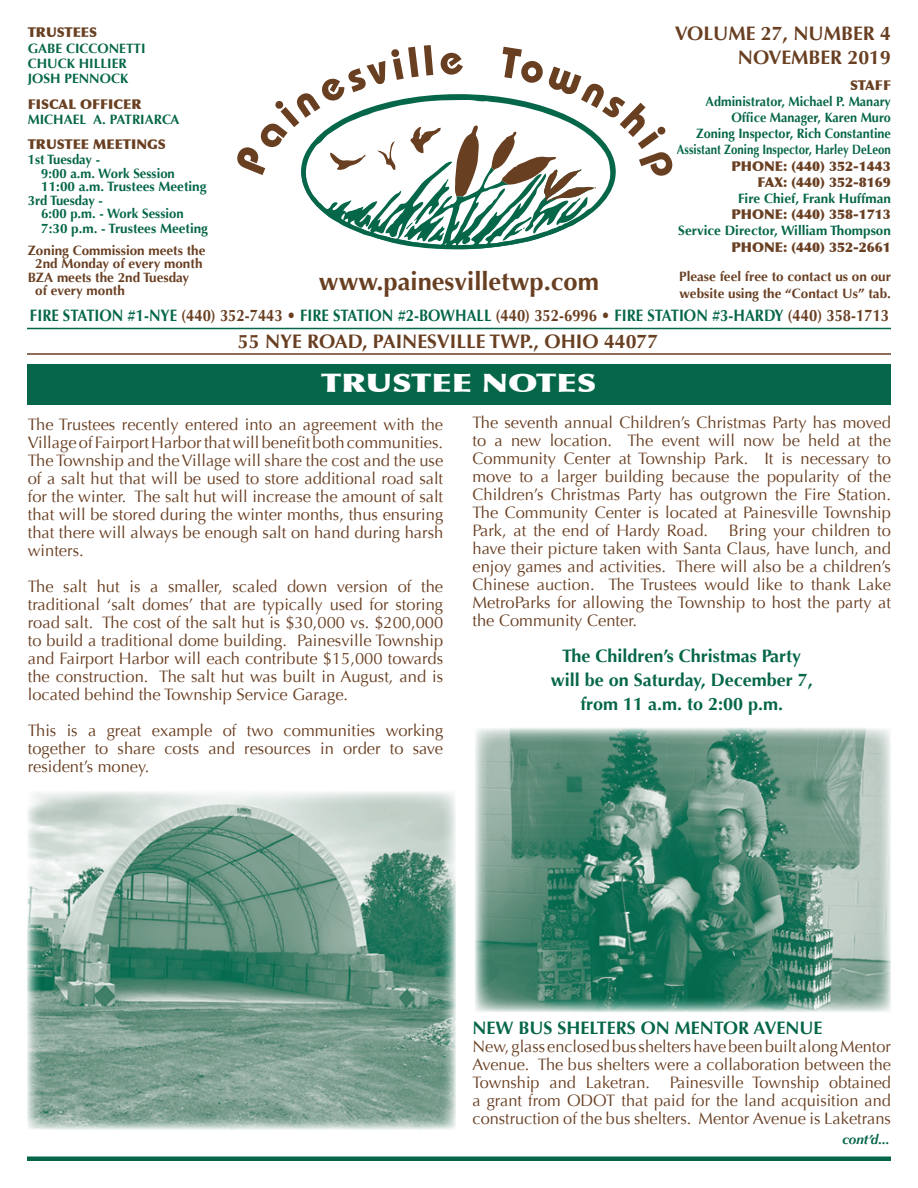
<style>
.page{position:relative;width:918px;height:1188px;background:#fff}
.page>*{position:absolute;margin:0;border:0;box-sizing:border-box;transform-origin:0 0}
.t1{font:700 25.5px "Optima";color:#693f22}
.t2{font:900 25.5px "Optima";color:#fff;scale:1.3 1}
.t3{font:700 19.5px/23.4px "Optima";color:#693f22;text-align:right}
.t4{font:700 18px/24px "Optima";color:#056649;text-align:center}
.t5{font:16.5px/18px "Optima";color:#693f22;text-align:justify}
.t6{font:700 16.5px "Optima";color:#056649;scale:.9 1}
.t7{font:700 13.5px/15px "Optima";color:#056649}
.t8{font:700 13.5px/16.2px "Optima";color:#693f22}
.t9{font:700 13.5px/16.2px "Optima";color:#056649;text-align:right;scale:.94 1}
.t10{font:900 13.5px/16.2px "Optima";color:#693f22;text-align:right}
.t11{font:italic 700 13.5px "Optima";color:#056649}
.s1{color:#693f22}
.s2{font-weight:400;color:#693f22}
</style>
<div class="page">
<div style="left:27px;top:364px;width:864px;height:41px;background:#056649"></div>
<hr style="left:27px;top:328px;width:864px;height:1px;background:#056649">
<hr style="left:27px;top:353px;width:864px;height:2px;background:#693f22">
<div style="left:27px;top:1156px;width:864px;height:5px;background:#056649"></div>
<svg style="left:390px;top:95px;width:140px;height:155px"></svg>
<svg style="left:237px;top:45px;width:242px;height:197px"></svg>
<svg style="left:491px;top:47px;width:182px;height:194px"></svg>
<img style="left:27px;top:792px;width:429px;height:338px">
<img style="left:475px;top:728px;width:416px;height:284px">
<p class="t3" style="left:675px;top:22px;width:218px">VOLUME 27, NUMBER 4<br>NOVEMBER 2019</p>
<p class="t10" style="left:28px;top:24px;width:71px">TRUSTEES</p>
<p class="t7" style="left:28px;top:41px;width:119px">GABE CICCONETTI<br>CHUCK HILLIER<br>JOSH PENNOCK</p>
<p class="t10" style="left:28px;top:96px;width:115px">FISCAL OFFICER</p>
<p class="t7" style="left:28px;top:112px;width:153px">MICHAEL A. PATRIARCA</p>
<p class="t10" style="left:28px;top:136px;width:140px">TRUSTEE MEETINGS</p>
<p class="t7" style="left:28px;top:152px;width:74px">1st Tuesday -</p>
<p class="t7" style="left:41px;top:166px;width:135px">9:00 a.m. Work Session</p>
<p class="t7" style="left:41px;top:179px;width:167px">11:00 a.m. Trustees Meeting</p>
<p class="t7" style="left:28px;top:193px;width:77px">3rd Tuesday -</p>
<p class="t7" style="left:41px;top:206px;width:144px">6:00 p.m. - Work Session</p>
<p class="t7" style="left:41px;top:221px;width:168px">7:30 p.m. - Trustees Meeting</p>
<p class="t8" style="left:28px;top:242px;width:179px">Zoning Commission meets the</p>
<p class="t8" style="left:35px;top:256px;width:169px">2nd Monday of every month</p>
<p class="t8" style="left:28px;top:269px;width:163px">BZA meets the 2nd Tuesday</p>
<p class="t8" style="left:35px;top:283px;width:91px">of every month</p>
<p class="t10" style="left:850px;top:77px;width:42px">STAFF</p>
<p class="t9" style="left:677px;top:93px;width:229px">Administrator, Michael P. Manary Office Manager, Karen Muro<br>Zoning Inspector, Rich Constantine Assistant Zoning Inspector, Harley DeLeon</p>
<p class="t10" style="left:731px;top:158px;width:161px">PHONE: (440) 352-1443<br>FAX: (440) 352-8169</p>
<p class="t7" style="left:738px;top:191px;width:154px">Fire Chief, Frank Huffman</p>
<p class="t10" style="left:731px;top:206px;width:161px">PHONE: (440) 358-1713</p>
<p class="t7" style="left:678px;top:224px;width:214px">Service Director, William Thompson</p>
<p class="t10" style="left:731px;top:239px;width:161px">PHONE: (440) 352-2661</p>
<p class="t8" style="left:679px;top:269px;width:213px">Please feel free to contact us on our website using the “Contact Us” tab.</p>
<h1 class="t1" style="left:319px;top:267px;width:282px">www.painesvilletwp.com</h1>
<p class="t3" style="left:238px;top:330px;width:422px">55 NYE ROAD, PAINESVILLE TWP., OHIO 44077</p>
<p class="t6" style="left:30px;top:305px;width:956px">FIRE STATION #1-NYE <span class="s1">(440) 352-7443</span> <span class="s2">•</span> FIRE STATION #2-BOWHALL <span class="s1">(440) 352-6996 •</span> FIRE STATION #3-HARDY <span class="s1">(440) 358-1713</span></p>
<h1 class="t2" style="left:321px;top:368px;width:213px">TRUSTEE NOTES</h1>
<p class="t5" style="left:28px;top:416px;width:417px">The Trustees recently entered into an agreement with the Village of Fairport Harbor that will benefit both communities.<br>The Township and the Village will share the cost and the use of a salt hut that will be used to store additional road salt for the winter. The salt hut will increase the amount of salt that will be stored during the winter months, thus ensuring that there will always be enough salt on hand during harsh winters.</p>
<p class="t5" style="left:28px;top:578px;width:417px">The salt hut is a smaller, scaled down version of the traditional ‘salt domes’ that are typically used for storing road salt. The cost of the salt hut is $30,000 vs. $200,000 to build a traditional dome building. Painesville Township and Fairport Harbor will each contribute $15,000 towards the construction. The salt hut was built in August, and is located behind the Township Service Garage.</p>
<p class="t5" style="left:28px;top:722px;width:417px">This is a great example of two communities working together to share costs and resources in order to save resident’s money.</p>
<p class="t5" style="left:472px;top:413px;width:420px">The seventh annual Children’s Christmas Party has moved to a new location. The event will now be held at the Community Center at Township Park. It is necessary to move to a larger building because the popularity of the Children’s Christmas Party has outgrown the Fire Station.<br>The Community Center is located at Painesville Township Park, at the end of Hardy Road.</p>
<p class="t5" style="left:472px;top:521px;width:420px;text-indent:256px">Bring your children to have their picture taken with Santa Claus, have lunch, and enjoy games and activities. There will also be a children’s Chinese auction. The Trustees would like to thank Lake MetroParks for allowing the Township to host the party at the Community Center.</p>
<p class="t4" style="left:551px;top:644px;width:263px">The Children’s Christmas Party will be on Saturday, December 7, from 11 a.m. to 2:00 p.m.</p>
<p class="t4" style="left:473px;top:1016px;width:352px">NEW BUS SHELTERS ON MENTOR AVENUE</p>
<p class="t5" style="left:472px;top:1037px;width:420px">New, glass enclosed bus shelters have been built along Mentor Avenue. The bus shelters were a collaboration between the Township and Laketran. Painesville Township obtained a grant from ODOT that paid for the land acquisition and construction of the bus shelters. Mentor Avenue is Laketrans</p>
<p class="t11" style="left:842px;top:1132px;width:49px">cont’d...</p>
</div>
